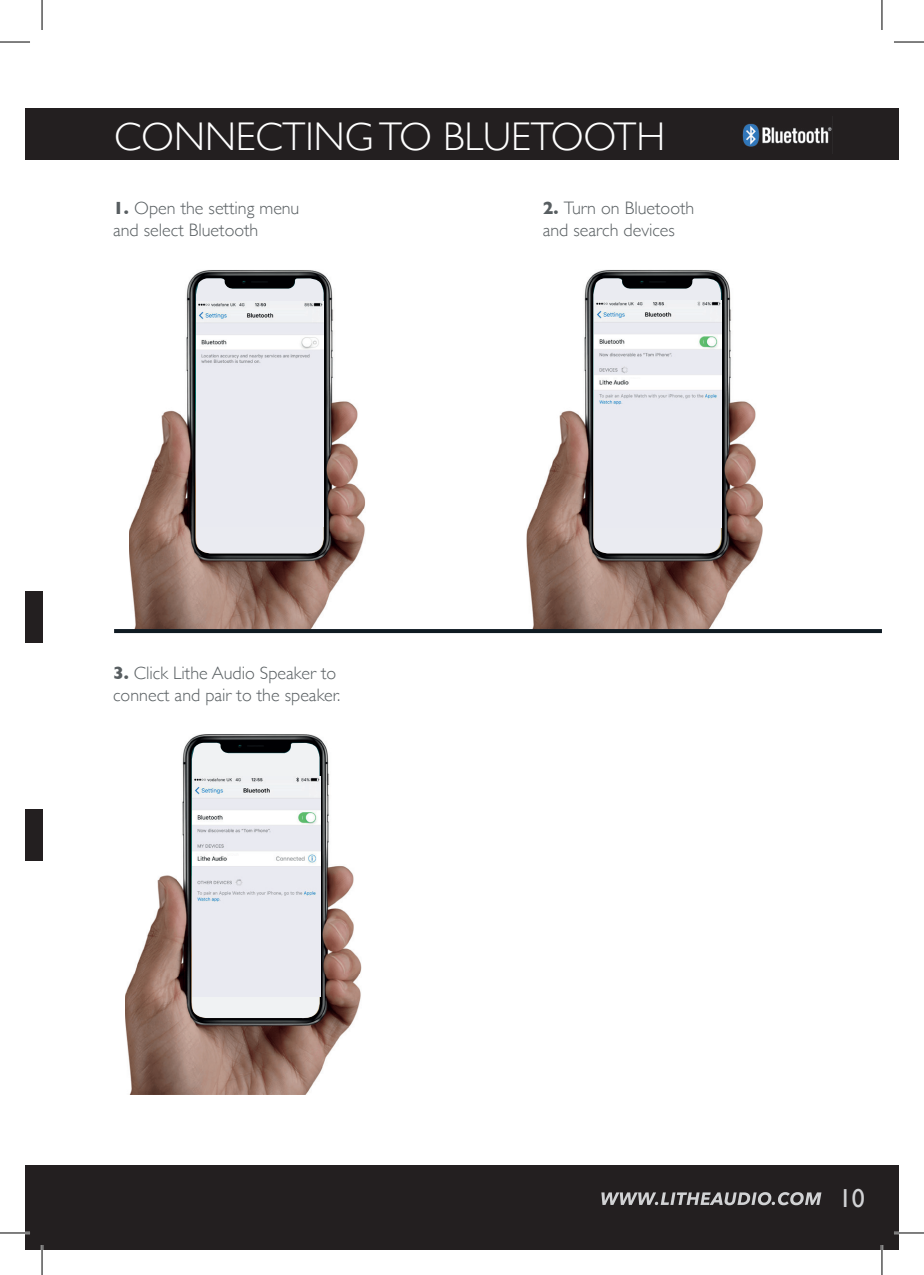
<style>
.page{position:relative;width:924px;height:1275px;background:#fff}
.page>*{position:absolute;margin:0;border:0;box-sizing:border-box;transform-origin:0 0}
.t1{font:300 40px "Gill Sans";color:#fff}
.t2{font:26px "Gill Sans";color:#d1d2d4}
.t3{font:300 18px/21.6px "Gill Sans";color:#585e61}
.s1{font-weight:700}
</style>
<div class="page">
<div style="left:25px;top:1165px;width:873px;height:85px;background:#231f20"></div>
<div style="left:25px;top:108px;width:873px;height:52px;background:#231f20"></div>
<div style="left:25px;top:591px;width:17px;height:52px;background:#231f20"></div>
<div style="left:25px;top:809px;width:17px;height:51px;background:#231f20"></div>
<svg style="left:601px;top:1192px;width:220px;height:13px"></svg>
<img style="left:129px;top:270px;width:236px;height:359px">
<svg style="left:196px;top:278px;width:127px;height:276px;background:#c7c8cd"></svg>
<img style="left:526px;top:270px;width:236px;height:359px">
<svg style="left:593px;top:278px;width:127px;height:276px;background:#c5c7cc"></svg>
<img style="left:125px;top:734px;width:236px;height:360px">
<svg style="left:192px;top:743px;width:127px;height:276px"></svg>
<img style="left:594px;top:301px;width:127px;height:226px">
<img style="left:196px;top:301px;width:127px;height:226px">
<div style="left:114px;top:629px;width:767px;height:4px;background:#0f1a22;border:2px solid #0f1a22"></div>
<div style="left:629px;top:379px;width:12px;height:7px;background:#fff"></div>
<img style="left:193px;top:777px;width:127px;height:219px">
<div style="left:228px;top:856px;width:13px;height:6px;background:#fff"></div>
<img style="left:742px;top:123px;width:90px;height:24px">
<hr style="left:0;top:1231px;width:30px;height:3px;background:#fff">
<hr style="left:893px;top:1231px;width:30px;height:3px;background:#fff">
<hr style="left:41px;top:1245px;width:2px;height:30px;background:#fff">
<hr style="left:880px;top:1245px;width:2px;height:30px;background:#fff">
<hr style="left:0;top:42px;width:30px;height:1px;background:#000">
<hr style="left:893px;top:42px;width:30px;height:1px;background:#000">
<hr style="left:0;top:1232px;width:30px;height:1px;background:#000">
<hr style="left:893px;top:1232px;width:30px;height:1px;background:#000">
<hr style="left:42px;top:0;width:1px;height:30px;background:#000">
<hr style="left:42px;top:1245px;width:1px;height:30px;background:#000">
<hr style="left:881px;top:0;width:1px;height:30px;background:#000">
<hr style="left:881px;top:1245px;width:1px;height:30px;background:#000">
<h1 class="t1" style="left:114px;top:105px;width:552px">CONNECTING TO BLUETOOTH</h1>
<p class="t3" style="left:113px;top:197px;width:188px"><span class="s1">1.</span> Open the setting menu and select Bluetooth</p>
<p class="t3" style="left:542px;top:197px;width:153px"><span class="s1">2.</span> Turn on Bluetooth and search devices</p>
<p class="t3" style="left:113px;top:661px;width:228px"><span class="s1">3.</span> Click Lithe Audio Speaker to connect and pair to the speaker.</p>
<h2 class="t2" style="left:838px;top:1183px;width:27px">10</h2>
</div>
